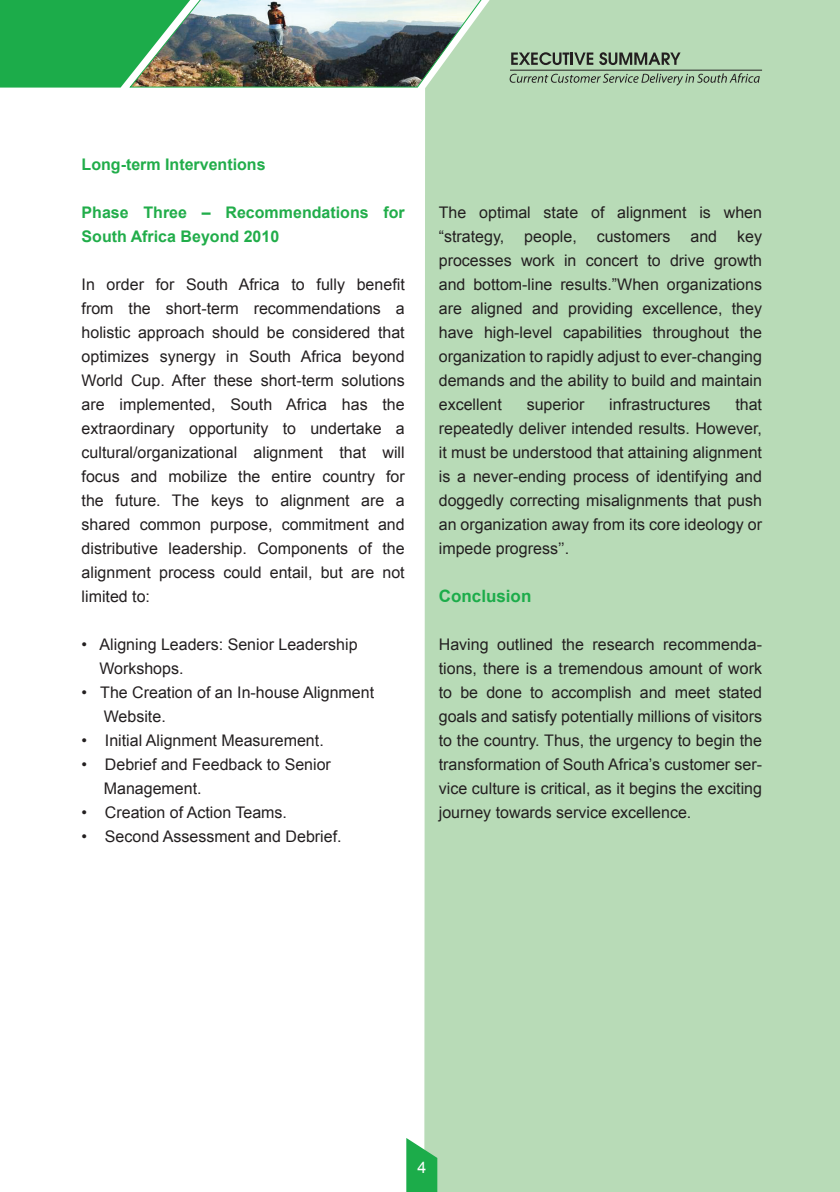
<style>
.page{position:relative;width:840px;height:1192px;background:#fff}
.page>*{position:absolute;margin:0;border:0;box-sizing:border-box;transform-origin:0 0}
.t1{font:700 17px "Arial";color:#1cac4a}
.t2{font:16px/24px "Arial";color:#231f20;text-align:justify}
.t3{font:700 16px/24px "Arial";color:#21ad4a}
.t4{font:16px "Arial";color:#fff}
</style>
<div class="page">
<div style="left:424px;top:0;width:416px;height:1192px;background:#b8dbb7"></div>
<img style="left:0;top:0;width:493px;height:88px">
<svg style="left:406px;top:1138px;width:31px;height:54px;background:#3eb764"></svg>
<svg style="left:509px;top:73px;width:251px;height:13px;background:#9cb89b"></svg>
<svg style="left:511px;top:52px;width:82px;height:13px"></svg>
<svg style="left:599px;top:52px;width:81px;height:13px"></svg>
<hr style="left:510px;top:70px;width:252px;height:1px;background:#231f20">
<p class="t3" style="left:82px;top:153px;width:186px">Long-term Interventions</p>
<p class="t3" style="left:82px;top:201px;width:325px">Phase Three – Recommendations for<br>South Africa Beyond 2010</p>
<p class="t2" style="left:82px;top:273px;width:325px">In order for South Africa to fully benefit from the short-term recommendations a holistic approach should be considered that optimizes synergy in South Africa beyond World Cup. After these short-term solutions are implemented, South Africa has the extraordinary opportunity to undertake a cultural/organizational alignment that will focus and mobilize the entire country for the future. The keys to alignment are a shared common purpose, commitment and distributive leadership. Components of the alignment process could entail, but are not limited to:</p>
<p class="t2" style="left:99px;top:633px;width:260px;text-indent:-18px">• Aligning Leaders: Senior Leadership<br>Workshops.</p>
<p class="t2" style="left:104px;top:681px;width:272px;text-indent:-22px">• The Creation of an In-house Alignment<br>Website.</p>
<p class="t2" style="left:82px;top:729px;width:244px">• Initial Alignment Measurement.</p>
<p class="t2" style="left:104px;top:753px;width:229px;text-indent:-22px">• Debrief and Feedback to Senior<br>Management.</p>
<p class="t2" style="left:82px;top:801px;width:207px">• Creation of Action Teams.</p>
<p class="t2" style="left:82px;top:825px;width:261px">• Second Assessment and Debrief.</p>
<p class="t2" style="left:439px;top:201px;width:325px">The optimal state of alignment is when “strategy, people, customers and key processes work in concert to drive growth and bottom-line results.”When organizations are aligned and providing excellence, they have high-level capabilities throughout the organization to rapidly adjust to ever-changing demands and the ability to build and maintain excellent</p>
<p class="t2" style="left:527px;top:393px;width:59px">superior</p>
<p class="t2" style="left:609px;top:393px;width:103px">infrastructures</p>
<p class="t2" style="left:439px;top:393px;width:325px;text-indent:296px">that repeatedly deliver intended results. However, it must be understood that attaining alignment is a never-ending process of identifying and doggedly correcting misalignments that push an organization away from its core ideology or impede progress’’.</p>
<p class="t1" style="left:439px;top:587px;width:94px">Conclusion</p>
<p class="t2" style="left:439px;top:633px;width:325px">Having outlined the research recommenda&shy;tions, there is a tremendous amount of work to be done to accomplish and meet stated goals and satisfy potentially millions of visitors to the country. Thus, the urgency to begin the transformation of South Africa’s customer ser&shy;vice culture is critical, as it begins the exciting journey towards service excellence.</p>
<p class="t4" style="left:417px;top:1156px;width:10px">4</p>
</div>
